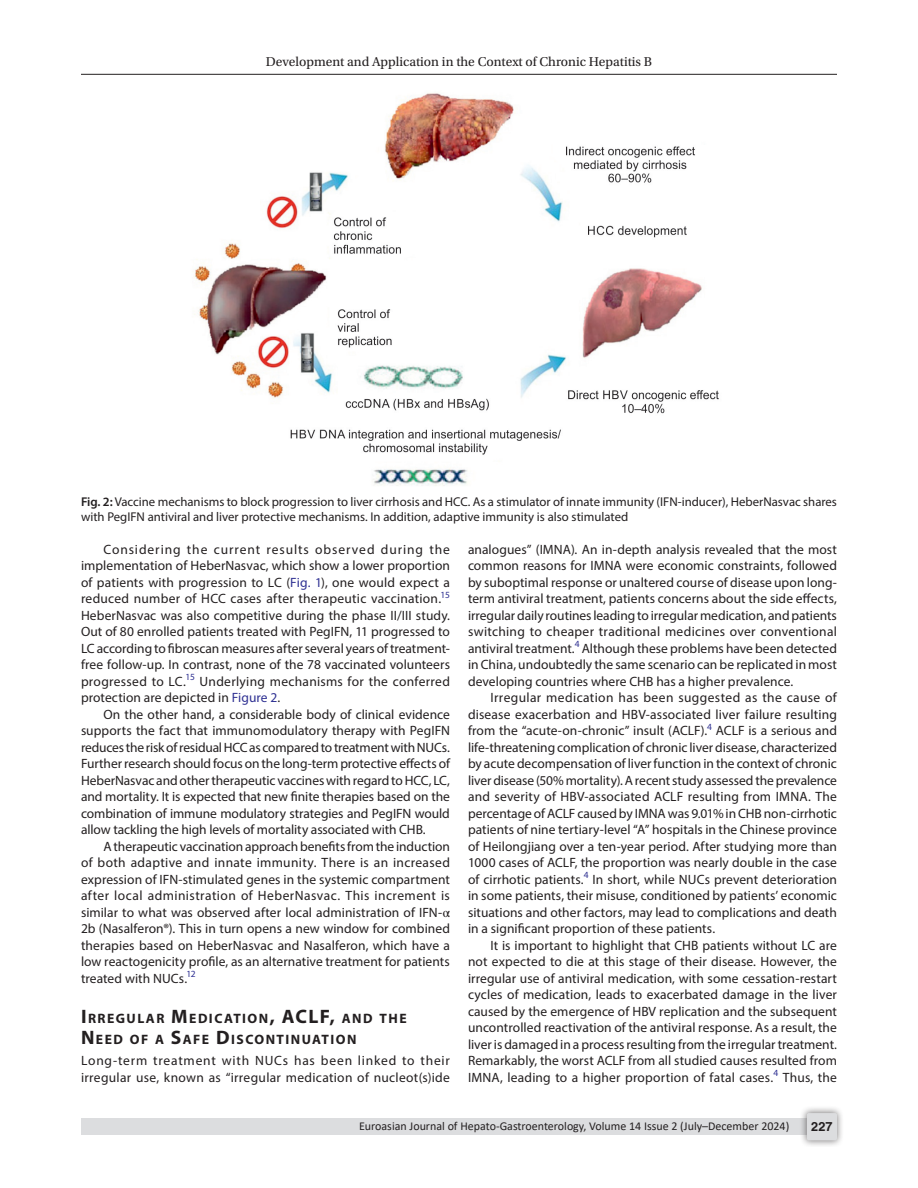
<style>
.page{position:relative;width:918px;height:1188px;background:#fff}
.page>*{position:absolute;margin:0;border:0;box-sizing:border-box;transform-origin:0 0}
.Head-1{font:700 13.65px/21px "Myriad Pro";letter-spacing:.105em;color:#231f20}
.Para-Indent{font:13.5px/16.5px "Myriad Pro";letter-spacing:.005em;color:#231f20;text-align:justify}
.Para-NoIndent{font:13.5px/16.5px "Myriad Pro";letter-spacing:.02em;color:#231f20}
.t1{font:13.5px "Utopia Std";color:#231f20}
.FigCaption{font:12.75px/15.3px "Myriad Pro";color:#231f20}
.t2{font:700 12.75px "Helvetica LT Std";color:#231f20}
.t3{font:12px "Calibri";color:#231f20}
.s1{font-weight:600}
.s2{color:#2e3092}
.s3{font-family:"STIX General"}
.s4{font-size:19.5px}
</style>
<div class="page">
<hr style="left:81px;top:74px;width:756px;height:1px;background:#231f20">
<div style="left:81px;top:1119px;width:756px;height:16px;background:#dcdddf"></div>
<div style="left:800px;top:1106px;width:44px;height:41px;background:#231f20;opacity:.61"></div>
<div style="left:807px;top:1113px;width:30px;height:27px;background:#dcdddf;border-radius:2px"></div>
<img style="left:193px;top:93px;width:526px;height:393px">
<p class="t1" style="left:266px;top:55px;width:388px">Development and Application in the Context of Chronic Hepatitis B</p>
<p class="FigCaption" style="left:81px;top:494px;width:757px"><span class="s1">Fig. 2:</span> Vaccine mechanisms to block progression to liver cirrhosis and HCC. As a stimulator of innate immunity (IFN-inducer), HeberNasvac shares with PegIFN antiviral and liver protective mechanisms. In addition, adaptive immunity is also stimulated</p>
<p class="Para-Indent" style="left:81px;top:541px;width:371px;text-indent:22px">Considering the current results observed during the implementation of HeberNasvac, which show a lower proportion of patients with progression to LC (<span class="s2">Fig. 1</span>), one would expect a reduced number of HCC cases after therapeutic vaccination.<sup>15<br></sup>HeberNasvac was also competitive during the phase II/III study.<br>Out of 80 enrolled patients treated with PegIFN, 11 progressed to LC according to fibroscan measures after several years of treatment&shy;free follow-up. In contrast, none of the 78 vaccinated volunteers progressed to LC.<sup>15</sup> Underlying mechanisms for the conferred protection are depicted in <span class="s2">Figure 2</span>.</p>
<p class="Para-Indent" style="left:81px;top:706px;width:371px;text-indent:22px">On the other hand, a considerable body of clinical evidence supports the fact that immunomodulatory therapy with PegIFN reduces the risk of residual HCC as compared to treatment with NUCs.<br>Further research should focus on the long-term protective effects of HeberNasvac and other therapeutic vaccines with regard to HCC, LC, and mortality. It is expected that new finite therapies based on the combination of immune modulatory strategies and PegIFN would allow tackling the high levels of mortality associated with CHB.</p>
<p class="Para-Indent" style="left:81px;top:838px;width:371px;text-indent:22px">A therapeutic vaccination approach benefits from the induction of both adaptive and innate immunity. There is an increased expression of IFN-stimulated genes in the systemic compartment after local administration of HeberNasvac. This increment is similar to what was observed after local administration of IFN-<span class="s3">α </span>2b (Nasalferon®). This in turn opens a new window for combined therapies based on HeberNasvac and Nasalferon, which have a low reactogenicity profile, as an alternative treatment for patients treated with NUCs.<sup>12</sup></p>
<p class="Head-1" style="left:81px;top:1008px;width:327px"><span class="s4">I</span> RREGULAR <span class="s4">M</span>EDICATION<span class="s4">, ACLF,</span> AND THE<br><span class="s4">N</span> EED OF A <span class="s4">S</span>AFE <span class="s4">D</span>ISCONTINUATION</p>
<p class="Para-NoIndent" style="left:81px;top:1052px;width:370px">Long-term treatment with NUCs has been linked to their irregular use, known as “irregular medication of nucleot(s)ide</p>
<p class="Para-NoIndent" style="left:468px;top:541px;width:371px;text-align:justify">analogues” (IMNA). An in-depth analysis revealed that the most common reasons for IMNA were economic constraints, followed by suboptimal response or unaltered course of disease upon long&shy;term antiviral treatment, patients concerns about the side effects, irregular daily routines leading to irregular medication, and patients switching to cheaper traditional medicines over conventional antiviral treatment.<sup>4</sup> Although these problems have been detected in China, undoubtedly the same scenario can be replicated in most developing countries where CHB has a higher prevalence.</p>
<p class="Para-Indent" style="left:468px;top:689px;width:371px;text-indent:22px">Irregular medication has been suggested as the cause of disease exacerbation and HBV-associated liver failure resulting from the “acute-on-chronic” insult (ACLF).<sup>4</sup> ACLF is a serious and life-threatening complication of chronic liver disease, characterized by acute decompensation of liver function in the context of chronic liver disease (50% mortality). A recent study assessed the prevalence and severity of HBV-associated ACLF resulting from IMNA. The percentage of ACLF caused by IMNA was 9.01% in CHB non-cirrhotic patients of nine tertiary-level “A” hospitals in the Chinese province of Heilongjiang over a ten-year period. After studying more than 1000 cases of ACLF, the proportion was nearly double in the case of cirrhotic patients.<sup>4</sup> In short, while NUCs prevent deterioration in some patients, their misuse, conditioned by patients’ economic situations and other factors, may lead to complications and death in a significant proportion of these patients.</p>
<p class="Para-Indent" style="left:468px;top:937px;width:371px;text-indent:22px">It is important to highlight that CHB patients without LC are not expected to die at this stage of their disease. However, the irregular use of antiviral medication, with some cessation-restart cycles of medication, leads to exacerbated damage in the liver caused by the emergence of HBV replication and the subsequent uncontrolled reactivation of the antiviral response. As a result, the liver is damaged in a process resulting from the irregular treatment.<br>Remarkably, the worst ACLF from all studied causes resulted from IMNA, leading to a higher proportion of fatal cases.<sup>4</sup> Thus, the</p>
<p class="t3" style="left:359px;top:1117px;width:432px">Euroasian Journal of Hepato-Gastroenterology, Volume 14 Issue 2 (July–December 2024)</p>
<p class="t2" style="left:811px;top:1119px;width:23px">227</p>
</div>
